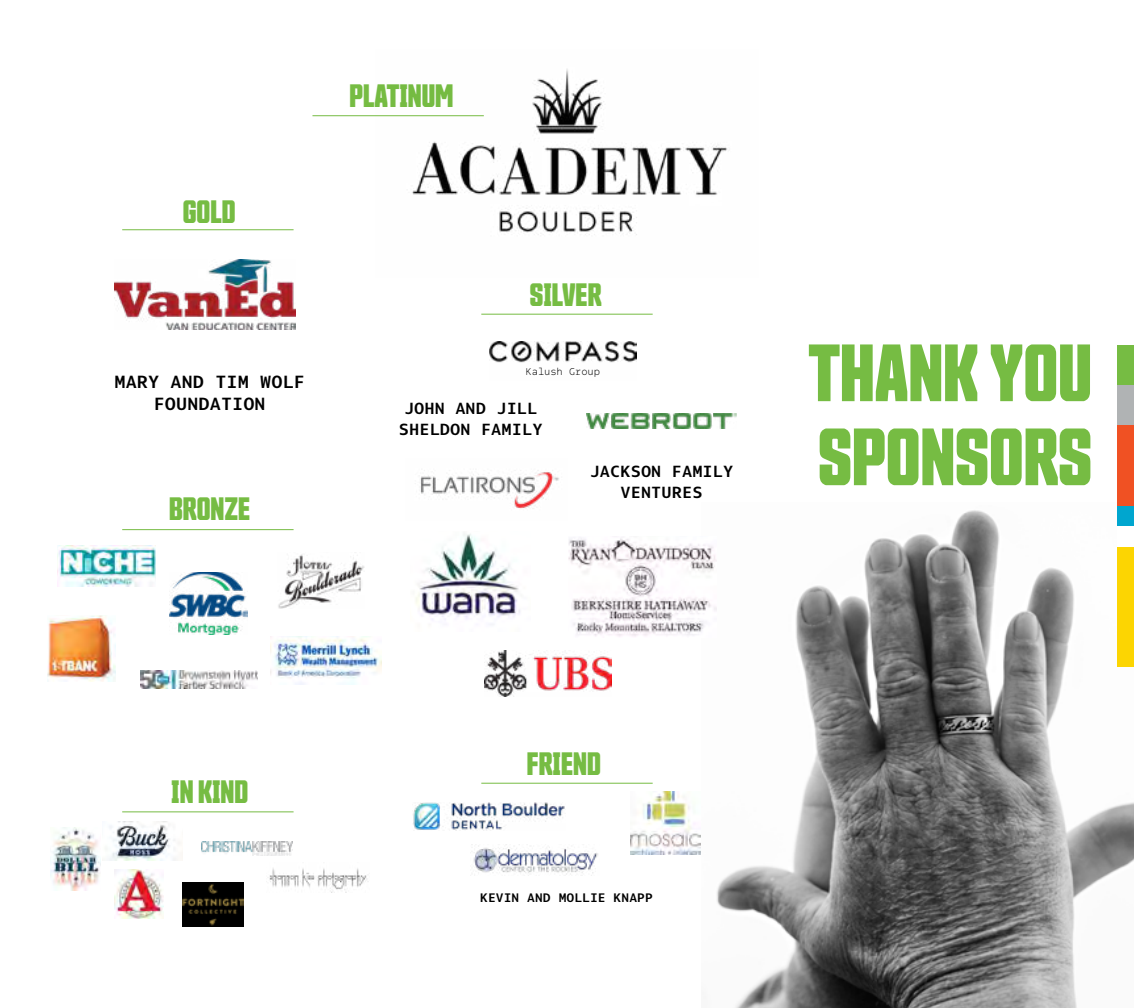
<style>
.page{position:relative;width:1134px;height:1008px;background:#fff}
.page>*{position:absolute;margin:0;border:0;box-sizing:border-box;transform-origin:0 0}
.t1{font:700 78.75px/84px "Countach";color:#76bc43}
.t2{font:700 31.5px "Countach";color:#76bc43}
.t3{font:700 18.72px/22.4px "Odisseia";color:#000;text-align:center}
.t4{font:700 17.15px/20.5px "Odisseia";color:#000;text-align:center}
.t5{font:700 13.12px "Odisseia";color:#000}
.t6{font:300 10.33px "Odisseia";letter-spacing:-.005em;color:#000}
</style>
<div class="page">
<img style="left:716px;top:503px;width:418px;height:505px">
<img style="left:375px;top:69px;width:352px;height:166px">
<img style="left:420px;top:470px;width:139px;height:39px">
<img style="left:568px;top:538px;width:148px;height:99px">
<img style="left:415px;top:533px;width:105px;height:92px">
<img style="left:485px;top:651px;width:126px;height:45px">
<img style="left:587px;top:413px;width:149px;height:16px">
<img style="left:115px;top:260px;width:180px;height:69px">
<img style="left:278px;top:554px;width:87px;height:55px">
<img style="left:141px;top:670px;width:116px;height:19px">
<img style="left:48px;top:616px;width:67px;height:66px">
<img style="left:271px;top:637px;width:110px;height:48px">
<img style="left:58px;top:546px;width:98px;height:41px">
<img style="left:170px;top:572px;width:77px;height:63px">
<img style="left:473px;top:845px;width:125px;height:31px">
<img style="left:630px;top:792px;width:70px;height:62px">
<img style="left:109px;top:822px;width:74px;height:38px">
<img style="left:50px;top:828px;width:51px;height:62px">
<img style="left:182px;top:882px;width:61px;height:44px">
<img style="left:114px;top:869px;width:49px;height:50px">
<img style="left:413px;top:802px;width:152px;height:28px">
<div style="left:1118px;top:506px;width:16px;height:161px;background:#fcd502"></div>
<div style="left:1118px;top:345px;width:16px;height:81px;background:#76bc43"></div>
<div style="left:1118px;top:385px;width:16px;height:41px;background:#b0b3b4"></div>
<div style="left:1118px;top:506px;width:16px;height:20px;background:#00a6cf"></div>
<div style="left:1118px;top:526px;width:16px;height:20px;background:#fff"></div>
<div style="left:1118px;top:426px;width:16px;height:80px;background:#f05123"></div>
<img style="left:489px;top:341px;width:147px;height:22px">
<img style="left:201px;top:842px;width:92px;height:14px">
<hr style="left:122px;top:229px;width:172px;height:1px;background:#76bc43">
<hr style="left:122px;top:529px;width:172px;height:1px;background:#76bc43">
<hr style="left:122px;top:811px;width:172px;height:1px;background:#76bc43">
<hr style="left:481px;top:314px;width:172px;height:1px;background:#76bc43">
<hr style="left:481px;top:783px;width:172px;height:1px;background:#76bc43">
<hr style="left:312px;top:115px;width:172px;height:1px;background:#76bc43">
<img style="left:269px;top:868px;width:100px;height:24px">
<h2 class="t2" style="left:183px;top:192px;width:54px">GOLD</h2>
<p class="t3" style="left:114px;top:371px;width:192px">MARY AND TIM WOLF<br>FOUNDATION</p>
<h2 class="t2" style="left:169px;top:489px;width:83px">BRONZE</h2>
<h2 class="t2" style="left:350px;top:76px;width:105px">PLATINUM</h2>
<h2 class="t2" style="left:530px;top:275px;width:73px">SILVER</h2>
<p class="t6" style="left:526px;top:365px;width:76px">Kalush Group</p>
<p class="t4" style="left:399px;top:398px;width:145px;text-align:left">JOHN AND JILL<br>SHELDON FAMILY</p>
<p class="t4" style="left:590px;top:461px;width:145px">JACKSON FAMILY<br>VENTURES</p>
<h1 class="t1" style="left:808px;top:326px;width:285px">THANK YOU<br>SPONSORS</h1>
<h2 class="t2" style="left:171px;top:771px;width:79px">IN KIND</h2>
<h2 class="t2" style="left:527px;top:743px;width:76px">FRIEND</h2>
<p class="t5" style="left:480px;top:889px;width:174px">KEVIN AND MOLLIE KNAPP</p>
</div>
